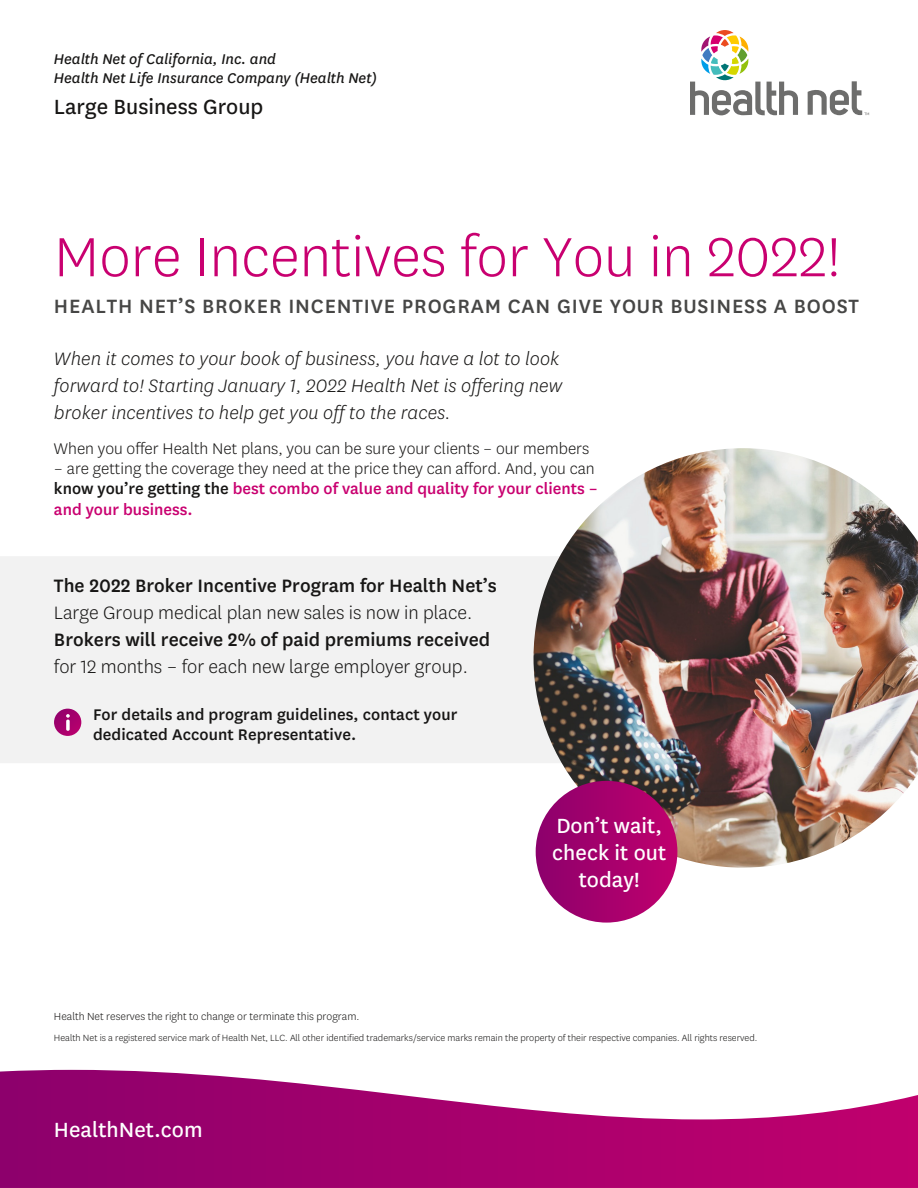
<style>
.page{position:relative;width:918px;height:1188px;background:#fff}
.page>*{position:absolute;margin:0;border:0;box-sizing:border-box;transform-origin:0 0}
.t1{font:300 64.5px "Centene Sans";color:#c90070}
.t2{font:24px/27px "Centene Sans";color:#fff;text-align:center}
.t3{font:24px "Centene Sans";color:#171615}
.t4{font:500 22.5px "Centene Sans";letter-spacing:.04em;color:#464645}
.t5{font:500 21px/27px "Centene Sans";color:#171615}
.t6{font:italic 300 21px/27px "Centene Sans";letter-spacing:.005em;color:#171615}
.t7{font:300 18px/20.2px "Centene Sans";color:#171615}
.t8{font:500 18px/20.2px "Centene Sans";letter-spacing:.005em;color:#171615}
.t9{font:italic 16.5px/19.2px "Centene Sans";color:#171615}
.t10{font:300 12px "Centene Sans";color:#171615}
.t11{font:300 10.5px "Centene Sans";color:#171615}
.s1{font-weight:500}
.s2{font-weight:500;color:#c90070}
.s3{font-weight:300}
</style>
<div class="page">
<div style="left:0;top:556px;width:534px;height:207px;background:#f2f2f2"></div>
<img style="left:534px;top:448px;width:384px;height:419px">
<svg style="left:54px;top:709px;width:27px;height:27px"></svg>
<svg style="left:66px;top:714px;width:4px;height:17px"></svg>
<svg style="left:0;top:1070px;width:918px;height:118px"></svg>
<div style="left:536px;top:781px;width:141px;height:142px;background:linear-gradient(to right,#8d016c,#c0006e);border-radius:50%"></div>
<svg style="left:716px;top:30px;width:18px;height:6px"></svg>
<svg style="left:690px;top:35px;width:108px;height:80px"></svg>
<svg style="left:808px;top:81px;width:61px;height:34px"></svg>
<p class="t9" style="left:54px;top:50px;width:325px">Health Net of California, Inc. and<br>Health Net Life Insurance Company (Health Net)</p>
<p class="t3" style="left:54px;top:96px;width:211px">Large Business Group</p>
<h1 class="t1" style="left:54px;top:228px;width:789px">More Incentives for You in 2022!</h1>
<p class="t4" style="left:54px;top:296px;width:807px">HEALTH NET’S BROKER INCENTIVE PROGRAM CAN GIVE YOUR BUSINESS A BOOST</p>
<p class="t6" style="left:54px;top:346px;width:510px">When it comes to your book of business, you have a lot to look forward to! Starting January 1, 2022 Health Net is offering new broker incentives to help get you off to the races.</p>
<p class="t7" style="left:54px;top:439px;width:537px">When you offer Health Net plans, you can be sure your clients – our members</p>
<p class="t7" style="left:54px;top:459px;width:545px">– are getting the coverage they need at the price they can afford. And, you can <span class="s1">know you’re getting the</span> <span class="s2">best combo of value and quality for your clients – and your business.</span></p>
<p class="t5" style="left:54px;top:573px;width:444px">The 2022 Broker Incentive Program for Health Net’s<br><span class="s3">Large Group medical plan new sales is now in place.</span></p>
<p class="t5" style="left:54px;top:627px;width:438px">Brokers will receive 2% of paid premiums received <span class="s3">for 12 months – for each new large employer group.</span></p>
<p class="t8" style="left:93px;top:705px;width:366px">For details and program guidelines, contact your dedicated Account Representative.</p>
<p class="t2" style="left:552px;top:814px;width:115px">Don’t wait, check it out today!</p>
<p class="t10" style="left:54px;top:1011px;width:307px">Health Net reserves the right to change or terminate this program.</p>
<p class="t11" style="left:54px;top:1033px;width:705px">Health Net is a registered service mark of Health Net, LLC. All other identified trademarks/service marks remain the property of their respective companies. All rights reserved.</p>
<p class="t2" style="left:54px;top:1117px;width:150px">HealthNet.com</p>
</div>
